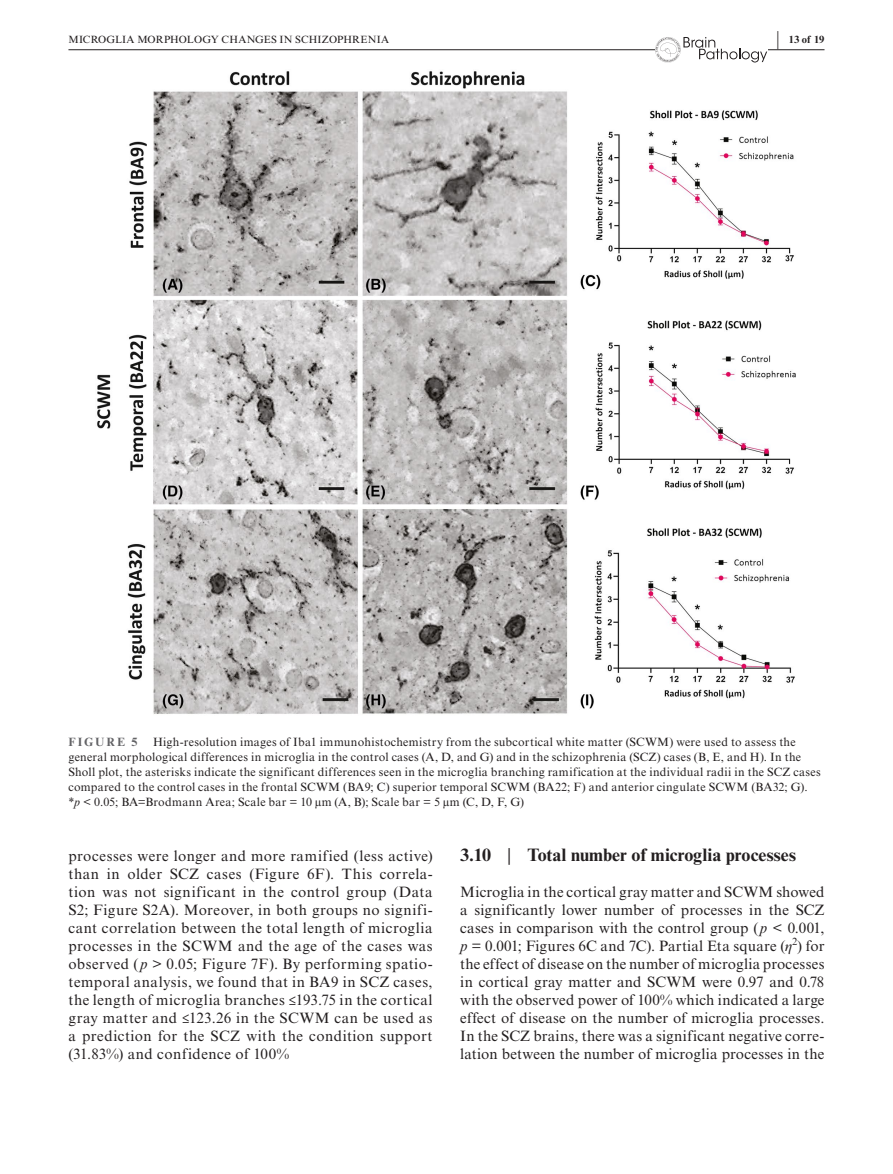
<style>
.page{position:relative;width:893px;height:1174px;background:#fff}
.page>*{position:absolute;margin:0;border:0;box-sizing:border-box;transform-origin:0 0}
.t1{font:700 18px "Times New Roman MT Std";color:#231f20}
.t2{font:15px/18px "Times New Roman MT Std";letter-spacing:.02em;color:#231f20;text-align:justify}
.t3{font:12px/15px "Times New Roman MT Std";letter-spacing:.025em;color:#231f20}
.t4{font:700 12px "Times New Roman MT Std";letter-spacing:.175em;color:#636366}
.t5{font:10.5px "Times New Roman MT Std";letter-spacing:.015em;color:#231f20}
.t6{font:700 10.5px "Times New Roman MT Std";color:#231f20}
.s1{font-size:20.25px}
.s2{font-style:italic}
.s3{font-weight:400}
.s4{font-family:"STIX";font-style:italic}
</style>
<div class="page">
<hr style="left:68px;top:49px;width:756px;height:1px;background:#231f20">
<svg style="left:655px;top:37px;width:112px;height:25px"></svg>
<img style="left:97px;top:71px;width:699px;height:643px">
<p class="t5" style="left:68px;top:33px;width:322px">MICROGLIA MORPHOLOGY CHANGES IN SCHIZOPHRENIA</p>
<p class="t6" style="left:777px;top:33px;width:49px"><span class="s1">|</span> 13 of 19</p>
<p class="t3" style="left:68px;top:734px;width:754px;text-indent:85px">High-resolution images of Iba1 immunohistochemistry from the subcortical white matter (SCWM) were used to assess the general morphological differences in microglia in the control cases (A, D, and G) and in the schizophrenia (SCZ) cases (B, E, and H). In the Sholl plot, the asterisks indicate the significant differences seen in the microglia branching ramification at the individual radii in the SCZ cases compared to the control cases in the frontal SCWM (BA9; C) superior temporal SCWM (BA22; F) and anterior cingulate SCWM (BA32; G). *<span class="s2">p</span> &lt; 0.05; BA=Brodmann Area; Scale bar = 10 µm (A, B); Scale bar = 5 µm (C, D, F, G)</p>
<p class="t4" style="left:68px;top:734px;width:71px">FIGURE 5</p>
<p class="t2" style="left:68px;top:847px;width:366px">processes were longer and more ramified (less active) than in older SCZ cases (Figure 6F). This correla&shy;tion was not significant in the control group (Data S2; Figure S2A). Moreover, in both groups no signifi&shy;cant correlation between the total length of microglia processes in the SCWM and the age of the cases was observed (<span class="s2">p</span> &gt; 0.05; Figure 7F). By performing spatio&shy;temporal analysis, we found that in BA9 in SCZ cases, the length of microglia branches ≤193.75 in the cortical gray matter and ≤123.26 in the SCWM can be used as a prediction for the SCZ with the condition support (31.83%) and confidence of 100%</p>
<p class="t1" style="left:460px;top:844px;width:337px">3.10 <span class="s3">|</span> Total number of microglia processes</p>
<p class="t2" style="left:460px;top:883px;width:366px">Microglia in the cortical gray matter and SCWM showed a significantly lower number of processes in the SCZ cases in comparison with the control group (<span class="s2">p</span> &lt; 0.001, <span class="s2">p</span> = 0.001; Figures 6C and 7C). Partial Eta square (<span class="s4">η</span> ) for</p>
<p class="t5" style="left:792px;top:935px;width:7px">2</p>
<p class="t2" style="left:460px;top:955px;width:366px">the effect of disease on the number of microglia processes in cortical gray matter and SCWM were 0.97 and 0.78 with the observed power of 100% which indicated a large effect of disease on the number of microglia processes.<br>In the SCZ brains, there was a significant negative corre&shy;lation between the number of microglia processes in the</p>
</div>
